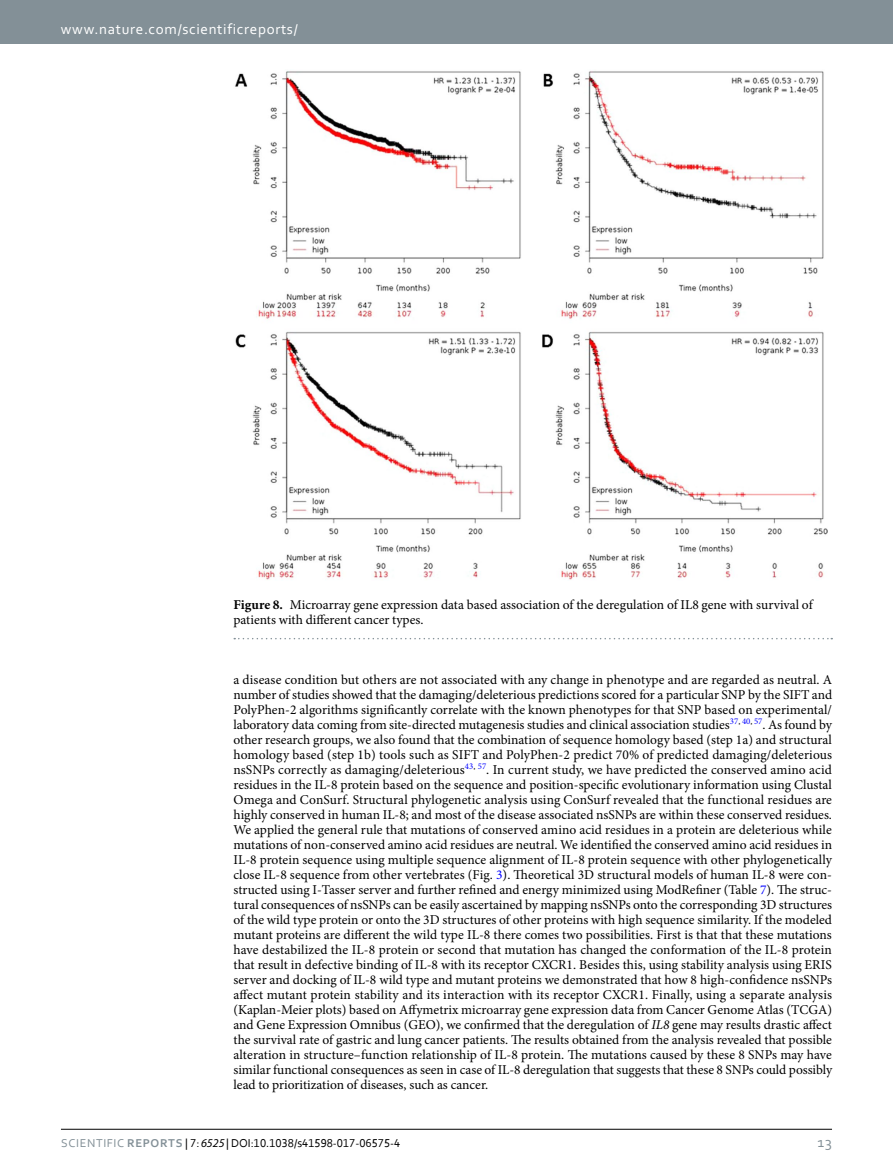
<style>
.page{position:relative;width:893px;height:1174px;background:#fff}
.page>*{position:absolute;margin:0;border:0;box-sizing:border-box;transform-origin:0 0}
.t1{font:15px "Corbel 2";letter-spacing:.045em;color:#fff}
.t2{font:15px "Corbel 2";color:#839097}
.t3{font:13.5px/15px "Minion Pro";color:#000;text-align:justify}
.t4{font:12px "Corbel";color:#000}
.s1{font-weight:700}
.s2{color:#00f}
.s3{font-style:italic}
.s4{font-family:"Corbel 2";color:#839097}
.s5{font-family:"Corbel Bold 2";color:#839097}
.s6{font-family:"Myriad Pro";font-style:italic}
</style>
<div class="page">
<div style="left:0;top:0;width:893px;height:43px;background:#839097"></div>
<hr style="left:61px;top:1129px;width:771px;height:1px;background:#000">
<img style="left:235px;top:71px;width:592px;height:509px">
<svg style="left:234px;top:638px;width:598px;height:1px"></svg>
<p class="t1" style="left:61px;top:19px;width:238px">www.nature.com/scientificreports/</p>
<p class="t3" style="left:233px;top:597px;width:581px"><span class="s1">Figure 8.</span> Microarray gene expression data based association of the deregulation of IL8 gene with survival of patients with different cancer types.</p>
<p class="t3" style="left:233px;top:672px;width:600px">a disease condition but others are not associated with any change in phenotype and are regarded as neutral. A number of studies showed that the damaging/deleterious predictions scored for a particular SNP by the SIFT and PolyPhen-2 algorithms significantly correlate with the known phenotypes for that SNP based on experimental/ laboratory data coming from site-directed mutagenesis studies and clinical association studies<sup>37</sup><sup>,</sup> <sup>40</sup><sup>,</sup> <sup>57</sup>. As found by other research groups, we also found that the combination of sequence homology based (step 1a) and structural homology based (step 1b) tools such as SIFT and PolyPhen-2 predict 70% of predicted damaging/deleterious nsSNPs correctly as damaging/deleterious<sup>43</sup><sup>,</sup> <sup>57</sup>. In current study, we have predicted the conserved amino acid residues in the IL-8 protein based on the sequence and position-specific evolutionary information using Clustal Omega and ConSurf. Structural phylogenetic analysis using ConSurf revealed that the functional residues are highly conserved in human IL-8; and most of the disease associated nsSNPs are within these conserved residues.<br>We applied the general rule that mutations of conserved amino acid residues in a protein are deleterious while mutations of non-conserved amino acid residues are neutral. We identified the conserved amino acid residues in IL-8 protein sequence using multiple sequence alignment of IL-8 protein sequence with other phylogenetically close IL-8 sequence from other vertebrates (Fig. <span class="s2">3</span>). Theoretical 3D structural models of human IL-8 were con&shy;structed using I-Tasser server and further refined and energy minimized using ModRefiner (Table <span class="s2">7</span>). The struc&shy;tural consequences of nsSNPs can be easily ascertained by mapping nsSNPs onto the corresponding 3D structures of the wild type protein or onto the 3D structures of other proteins with high sequence similarity. If the modeled mutant proteins are different the wild type IL-8 there comes two possibilities. First is that that these mutations have destabilized the IL-8 protein or second that mutation has changed the conformation of the IL-8 protein that result in defective binding of IL-8 with its receptor CXCR1. Besides this, using stability analysis using ERIS server and docking of IL-8 wild type and mutant proteins we demonstrated that how 8 high-confidence nsSNPs affect mutant protein stability and its interaction with its receptor CXCR1. Finally, using a separate analysis (Kaplan-Meier plots) based on Affymetrix microarray gene expression data from Cancer Genome Atlas (TCGA) and Gene Expression Omnibus (GEO), we confirmed that the deregulation of <span class="s3">IL8</span> gene may results drastic affect the survival rate of gastric and lung cancer patients. The results obtained from the analysis revealed that possible alteration in structure–function relationship of IL-8 protein. The mutations caused by these 8 SNPs may have similar functional consequences as seen in case of IL-8 deregulation that suggests that these 8 SNPs could possibly lead to prioritization of diseases, such as cancer.</p>
<p class="t4" style="left:61px;top:1135px;width:341px"><span class="s4">Scientific</span> <span class="s5">REPORTS</span> | 7: <span class="s6">6525</span> | DOI:10.1038/s41598-017-06575-4</p>
<p class="t2" style="left:817px;top:1132px;width:16px">13</p>
</div>
